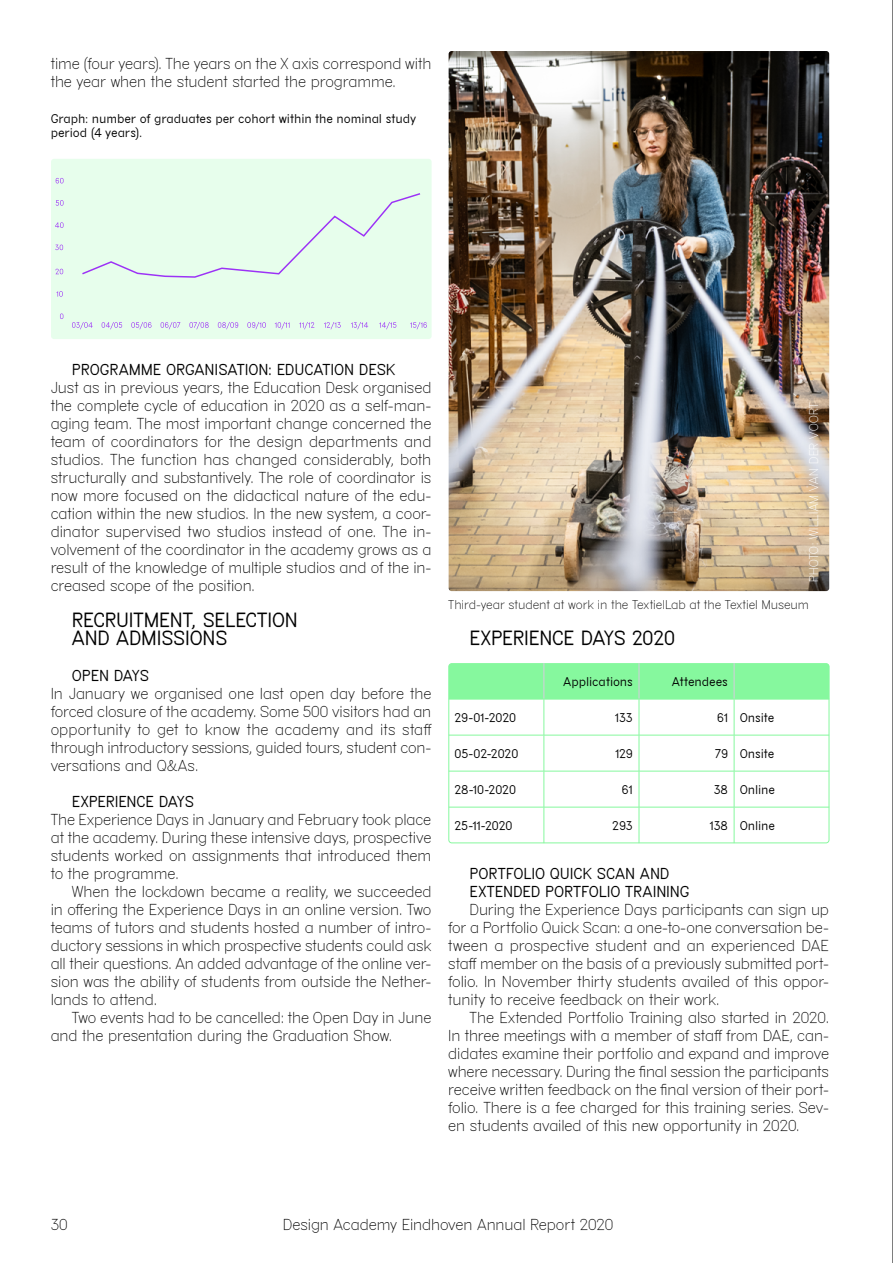
<style>
.page{position:relative;width:893px;height:1263px;background:#fff}
.page>*{position:absolute;margin:0;border:0;box-sizing:border-box;transform-origin:0 0}
.t1{font:700 19.5px/18px "DAEMAD Sans Fill";letter-spacing:-.01em;color:#000}
.t2{font:15px/18px "DAEMAD Sans Fill";letter-spacing:.005em;color:#000;text-align:justify}
.t3{font:700 15px/18px "DAEMAD Sans Fill";letter-spacing:.005em;color:#000}
.t4{font:700 15px "DAEMAD Sans Fill";letter-spacing:-.015em;color:#000}
.t5{font:700 12px/14.4px "DAEMAD Sans Fill";letter-spacing:.015em;color:#000}
.t6{font:12px "DAEMAD Sans Fill";letter-spacing:.01em;color:#000}
.t7{font:12px "DAEMAD Sans Fill";letter-spacing:.01em;color:#fff}
</style>
<div class="page">
<hr style="left:892px;top:0;width:1px;height:1263px;background:#000">
<img style="left:449px;top:51px;width:380px;height:540px">
<div style="left:449px;top:663px;width:380px;height:36px;background:#86f89e"></div>
<hr style="left:544px;top:699px;width:1px;height:36px;background:#86f89e">
<hr style="left:639px;top:699px;width:1px;height:36px;background:#86f89e">
<hr style="left:734px;top:699px;width:1px;height:36px;background:#86f89e">
<hr style="left:449px;top:735px;width:95px;height:1px;background:#86f89e">
<hr style="left:544px;top:735px;width:95px;height:1px;background:#86f89e">
<hr style="left:544px;top:735px;width:1px;height:36px;background:#86f89e">
<hr style="left:639px;top:735px;width:95px;height:1px;background:#86f89e">
<hr style="left:639px;top:735px;width:1px;height:36px;background:#86f89e">
<hr style="left:734px;top:735px;width:95px;height:1px;background:#86f89e">
<hr style="left:734px;top:735px;width:1px;height:36px;background:#86f89e">
<hr style="left:449px;top:771px;width:95px;height:1px;background:#86f89e">
<hr style="left:544px;top:771px;width:95px;height:1px;background:#86f89e">
<hr style="left:544px;top:771px;width:1px;height:36px;background:#86f89e">
<hr style="left:639px;top:771px;width:95px;height:1px;background:#86f89e">
<hr style="left:639px;top:771px;width:1px;height:36px;background:#86f89e">
<hr style="left:734px;top:771px;width:95px;height:1px;background:#86f89e">
<hr style="left:734px;top:771px;width:1px;height:36px;background:#86f89e">
<hr style="left:449px;top:807px;width:95px;height:1px;background:#86f89e">
<hr style="left:544px;top:807px;width:95px;height:1px;background:#86f89e">
<hr style="left:544px;top:807px;width:1px;height:36px;background:#86f89e">
<hr style="left:639px;top:807px;width:95px;height:1px;background:#86f89e">
<hr style="left:639px;top:807px;width:1px;height:36px;background:#86f89e">
<hr style="left:734px;top:807px;width:95px;height:1px;background:#86f89e">
<hr style="left:734px;top:807px;width:1px;height:36px;background:#86f89e">
<hr style="left:544px;top:663px;width:1px;height:36px;background:#d5cddd">
<hr style="left:639px;top:663px;width:1px;height:36px;background:#d5cddd">
<hr style="left:734px;top:663px;width:1px;height:36px;background:#d5cddd">
<hr style="left:449px;top:699px;width:95px;height:1px;background:#86f89e">
<hr style="left:544px;top:699px;width:95px;height:1px;background:#86f89e">
<hr style="left:639px;top:699px;width:95px;height:1px;background:#86f89e">
<hr style="left:734px;top:699px;width:95px;height:1px;background:#86f89e">
<div style="left:51px;top:159px;width:381px;height:180px;background:#e7feec;border-radius:3px"></div>
<svg style="left:82px;top:193px;width:339px;height:85px"></svg>
<svg style="left:72px;top:322px;width:21px;height:7px"></svg>
<svg style="left:60px;top:313px;width:3px;height:6px"></svg>
<svg style="left:56px;top:178px;width:7px;height:5px"></svg>
<svg style="left:56px;top:200px;width:7px;height:6px"></svg>
<svg style="left:55px;top:222px;width:8px;height:6px"></svg>
<svg style="left:55px;top:245px;width:8px;height:5px"></svg>
<svg style="left:56px;top:269px;width:7px;height:5px"></svg>
<svg style="left:56px;top:291px;width:7px;height:6px"></svg>
<svg style="left:102px;top:322px;width:20px;height:7px"></svg>
<svg style="left:131px;top:322px;width:21px;height:7px"></svg>
<svg style="left:161px;top:322px;width:19px;height:7px"></svg>
<svg style="left:190px;top:322px;width:19px;height:7px"></svg>
<svg style="left:218px;top:322px;width:20px;height:7px"></svg>
<svg style="left:247px;top:322px;width:19px;height:7px"></svg>
<svg style="left:275px;top:322px;width:15px;height:7px"></svg>
<svg style="left:299px;top:322px;width:15px;height:7px"></svg>
<svg style="left:324px;top:322px;width:17px;height:7px"></svg>
<svg style="left:351px;top:322px;width:17px;height:7px"></svg>
<svg style="left:379px;top:322px;width:17px;height:7px"></svg>
<svg style="left:410px;top:322px;width:17px;height:7px"></svg>
<p class="t2" style="left:51px;top:55px;width:382px">time (four years). The years on the X axis correspond with the year when the student started the programme.</p>
<p class="t5" style="left:51px;top:112px;width:367px">Graph: number of graduates per cohort within the nominal study period (4 years).</p>
<p class="t3" style="left:72px;top:361px;width:325px">PROGRAMME ORGANISATION: EDUCATION DESK</p>
<p class="t2" style="left:51px;top:379px;width:382px">Just as in previous years, the Education Desk organised the complete cycle of education in 2020 as a self-man&shy;aging team. The most important change concerned the team of coordinators for the design departments and studios. The function has changed considerably, both structurally and substantively. The role of coordinator is now more focused on the didactical nature of the edu&shy;cation within the new studios. In the new system, a coor&shy;dinator supervised two studios instead of one. The in&shy;volvement of the coordinator in the academy grows as a result of the knowledge of multiple studios and of the in&shy;creased scope of the position.</p>
<h1 class="t1" style="left:72px;top:612px;width:227px">RECRUITMENT, SELECTION<br>AND ADMISSIONS</h1>
<p class="t4" style="left:72px;top:667px;width:79px">OPEN DAYS</p>
<p class="t2" style="left:51px;top:685px;width:382px">In January we organised one last open day before the forced closure of the academy. Some 500 visitors had an opportunity to get to know the academy and its staff through introductory sessions, guided tours, student con&shy;versations and Q&amp;As.</p>
<p class="t3" style="left:72px;top:793px;width:123px">EXPERIENCE DAYS</p>
<p class="t2" style="left:51px;top:811px;width:382px">The Experience Days in January and February took place at the academy. During these intensive days, prospective students worked on assignments that introduced them to the programme.</p>
<p class="t2" style="left:51px;top:883px;width:382px;text-indent:21px">When the lockdown became a reality, we succeeded in offering the Experience Days in an online version. Two teams of tutors and students hosted a number of intro&shy;ductory sessions in which prospective students could ask all their questions. An added advantage of the online ver&shy;sion was the ability of students from outside the Nether&shy;lands to attend.</p>
<p class="t2" style="left:51px;top:1009px;width:382px;text-indent:21px">Two events had to be cancelled: the Open Day in June and the presentation during the Graduation Show.</p>
<p class="t7" style="left:807px;top:582px;width:182px;rotate:-90deg">PHOTO: WILLIAM VAN DER VOORT</p>
<p class="t6" style="left:449px;top:598px;width:362px">Third-year student at work in the TextielLab at the Textiel Museum</p>
<h1 class="t1" style="left:470px;top:630px;width:207px">EXPERIENCE DAYS 2020</h1>
<p class="t5" style="left:564px;top:674px;width:71px">Applications</p>
<p class="t5" style="left:672px;top:674px;width:57px">Attendees</p>
<p class="t5" style="left:455px;top:710px;width:63px">29-01-2020</p>
<p class="t5" style="left:616px;top:710px;width:19px">133</p>
<p class="t5" style="left:717px;top:710px;width:59px">61 Onsite</p>
<p class="t5" style="left:455px;top:746px;width:65px">05-02-2020</p>
<p class="t5" style="left:616px;top:746px;width:19px">129</p>
<p class="t5" style="left:715px;top:746px;width:60px">79 Onsite</p>
<p class="t5" style="left:455px;top:782px;width:63px">28-10-2020</p>
<p class="t5" style="left:622px;top:782px;width:12px">61</p>
<p class="t5" style="left:714px;top:782px;width:63px">38 Online</p>
<p class="t5" style="left:455px;top:818px;width:59px">25-11-2020</p>
<p class="t5" style="left:613px;top:818px;width:22px">293</p>
<p class="t5" style="left:710px;top:818px;width:66px">138 Online</p>
<p class="t3" style="left:470px;top:865px;width:221px">PORTFOLIO QUICK SCAN AND<br>EXTENDED PORTFOLIO TRAINING</p>
<p class="t2" style="left:449px;top:901px;width:382px;text-indent:21px">During the Experience Days participants can sign up for a Portfolio Quick Scan: a one-to-one conversation be&shy;tween a prospective student and an experienced DAE staff member on the basis of a previously submitted port&shy;folio. In November thirty students availed of this oppor&shy;tunity to receive feedback on their work.</p>
<p class="t2" style="left:449px;top:1009px;width:382px;text-indent:21px">The Extended Portfolio Training also started in 2020.<br>In three meetings with a member of staff from DAE, can&shy;didates examine their portfolio and expand and improve where necessary. During the final session the participants receive written feedback on the final version of their port&shy;folio. There is a fee charged for this training series. Sev&shy;en students availed of this new opportunity in 2020.</p>
<p class="t2" style="left:51px;top:1216px;width:18px">30</p>
<p class="t2" style="left:283px;top:1216px;width:332px">Design Academy Eindhoven Annual Report 2020</p>
</div>
